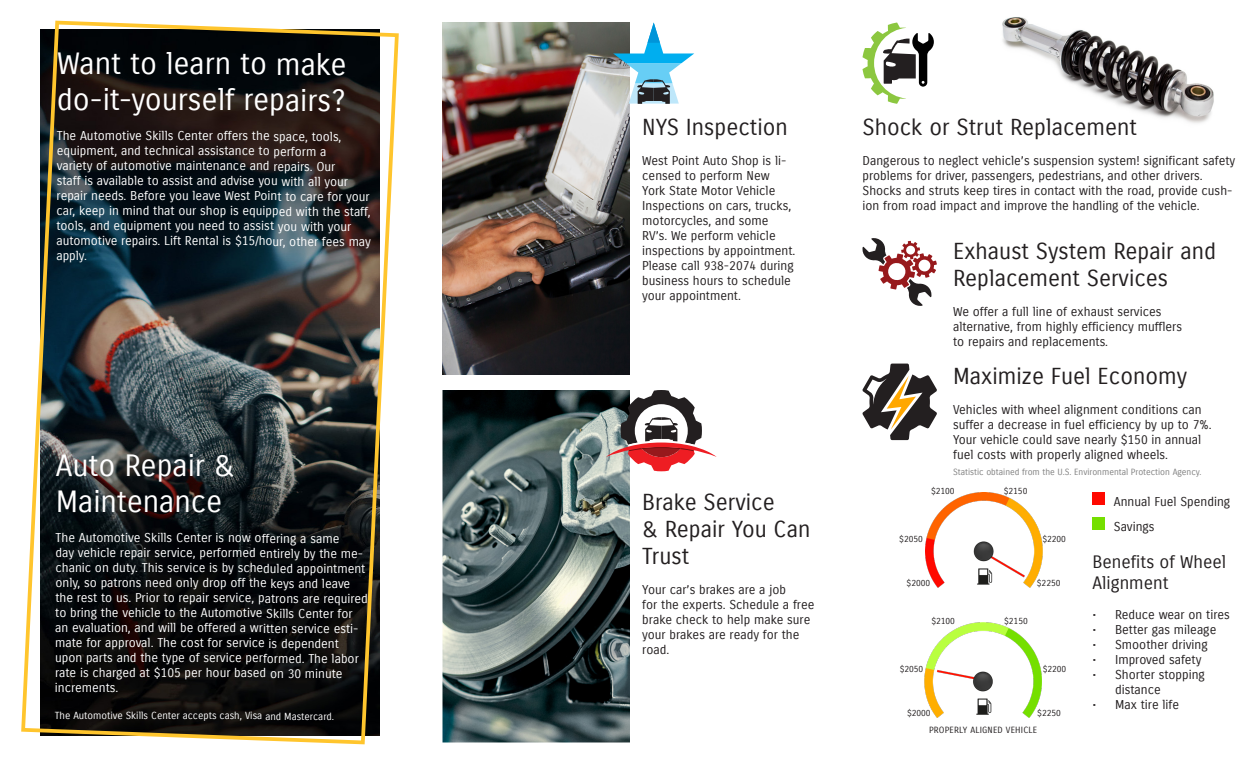
<style>
.page{position:relative;width:1260px;height:765px;background:#fff}
.page>*{position:absolute;margin:0;border:0;box-sizing:border-box;transform-origin:0 0}
.t1{font:30px/36px "Carrois Gothic";letter-spacing:-.005em;color:#fff}
.t2{font:22.5px/27px "Carrois Gothic";color:#231f20}
.t3{font:17.5px/21px "Carrois Gothic";color:#231f20}
.t4{font:12.5px/15px "Carrois Gothic";color:#231f20}
.t5{font:12.5px/14.9px "Carrois Gothic";letter-spacing:-.005em;color:#fff}
.t6{font:10px "Carrois Gothic";letter-spacing:-.005em;color:#fff}
.t7{font:8.75px "Carrois Gothic";color:#231f20}
.t8{font:8.75px "Carrois Gothic";color:#808080}
.t9{font:8.75px "Carrois Gothic";letter-spacing:.02em;color:#231f20}
</style>
<div class="page">
<img style="left:442px;top:22px;width:188px;height:353px">
<img style="left:442px;top:390px;width:188px;height:352px">
<img style="left:21px;top:20px;width:378px;height:725px">
<svg style="left:606px;top:390px;width:111px;height:81px"></svg>
<svg style="left:613px;top:22px;width:81px;height:82px"></svg>
<img style="left:925px;top:492px;width:118px;height:95px">
<div style="left:1093px;top:493px;width:12px;height:12px;background:#ff0900"></div>
<div style="left:1093px;top:517px;width:12px;height:13px;background:#75df00"></div>
<svg style="left:862px;top:23px;width:72px;height:81px"></svg>
<img style="left:1002px;top:17px;width:212px;height:106px">
<img style="left:924px;top:622px;width:118px;height:95px">
<svg style="left:862px;top:364px;width:75px;height:76px"></svg>
<svg style="left:862px;top:238px;width:75px;height:68px"></svg>
<p class="t1" style="left:57px;top:46px;width:291px">Want to learn to make do-it-yourself repairs?</p>
<p class="t5" style="left:56px;top:129px;width:316px">The Automotive Skills Center offers the space, tools, equipment, and technical assistance to perform a<br>variety of automotive maintenance and repairs. Our<br>staff is available to assist and advise you with all your repair needs. Before you leave West Point to care for your car, keep in mind that our shop is equipped with the staff, tools, and equipment you need to assist you with your automotive repairs. Lift Rental is $15/hour, other fees may apply.</p>
<p class="t1" style="left:56px;top:448px;width:181px">Auto Repair &amp;<br>Maintenance</p>
<p class="t5" style="left:55px;top:531px;width:312px">The Automotive Skills Center is now offering a same<br>day vehicle repair service, performed entirely by the me&shy;chanic on duty. This service is by scheduled appointment only, so patrons need only drop off the keys and leave</p>
<p class="t5" style="left:55px;top:591px;width:314px">the rest to us. Prior to repair service, patrons are required to bring the vehicle to the Automotive Skills Center for</p>
<p class="t5" style="left:55px;top:621px;width:305px">an evaluation, and will be offered a written service esti&shy;mate for approval. The cost for service is dependent</p>
<p class="t5" style="left:55px;top:651px;width:305px">upon parts and the type of service performed. The labor rate is charged at $105 per hour based on 30 minute</p>
<p class="t5" style="left:55px;top:680px;width:65px">increments.</p>
<p class="t6" style="left:55px;top:710px;width:281px">The Automotive Skills Center accepts cash, Visa and Mastercard.</p>
<p class="t2" style="left:642px;top:114px;width:147px">NYS Inspection</p>
<p class="t4" style="left:642px;top:154px;width:146px">West Point Auto Shop is li&shy;censed to perform New</p>
<p class="t4" style="left:642px;top:184px;width:155px">York State Motor Vehicle<br>Inspections on cars, trucks, motorcycles, and some<br>RV’s. We perform vehicle inspections by appointment.<br>Please call 938-2074 during business hours to schedule your appointment.</p>
<p class="t2" style="left:642px;top:489px;width:170px">Brake Service<br>&amp; Repair You Can<br>Trust</p>
<p class="t4" style="left:642px;top:582px;width:174px">Your car’s brakes are a job<br>for the experts. Schedule a free brake check to help make sure your brakes are ready for the road.</p>
<p class="t2" style="left:863px;top:114px;width:276px">Shock or Strut Replacement</p>
<p class="t4" style="left:863px;top:154px;width:374px">Dangerous to neglect vehicle’s suspension system! significant safety problems for driver, passengers, pedestrians, and other drivers.<br>Shocks and struts keep tires in contact with the road, provide cush&shy;ion from road impact and improve the handling of the vehicle.</p>
<p class="t2" style="left:953px;top:238px;width:265px">Exhaust System Repair and<br>Replacement Services</p>
<p class="t4" style="left:953px;top:304px;width:231px">We offer a full line of exhaust services alternative, from highly efficiency mufflers to repairs and replacements.</p>
<p class="t2" style="left:953px;top:363px;width:235px">Maximize Fuel Economy</p>
<p class="t4" style="left:953px;top:403px;width:260px">Vehicles with wheel alignment conditions can suffer a decrease in fuel efficiency by up to 7%.<br>Your vehicle could save nearly $150 in annual fuel costs with properly aligned wheels.</p>
<p class="t8" style="left:953px;top:467px;width:250px">Statistic obtained from the U.S. Environmental Protection Agency.</p>
<p class="t7" style="left:931px;top:486px;width:25px">$2100</p>
<p class="t7" style="left:1004px;top:486px;width:25px">$2150</p>
<p class="t7" style="left:899px;top:534px;width:25px">$2050</p>
<p class="t7" style="left:1042px;top:534px;width:25px">$2200</p>
<p class="t7" style="left:907px;top:578px;width:25px">$2000</p>
<p class="t7" style="left:1037px;top:578px;width:25px">$2250</p>
<p class="t7" style="left:931px;top:616px;width:25px">$2100</p>
<p class="t7" style="left:1004px;top:616px;width:25px">$2150</p>
<p class="t7" style="left:900px;top:664px;width:25px">$2050</p>
<p class="t7" style="left:1043px;top:664px;width:25px">$2200</p>
<p class="t7" style="left:907px;top:708px;width:25px">$2000</p>
<p class="t7" style="left:1037px;top:708px;width:25px">$2250</p>
<p class="t9" style="left:929px;top:725px;width:110px">PROPERLY ALIGNED VEHICLE</p>
<p class="t4" style="left:1114px;top:494px;width:118px">Annual Fuel Spending</p>
<p class="t4" style="left:1114px;top:519px;width:42px">Savings</p>
<p class="t3" style="left:1093px;top:551px;width:135px">Benefits of Wheel<br>Alignment</p>
<p class="t4" style="left:1093px;top:607px;width:139px">• Reduce wear on tires</p>
<p class="t4" style="left:1093px;top:622px;width:125px">• Better gas mileage</p>
<p class="t4" style="left:1093px;top:637px;width:117px">• Smoother driving</p>
<p class="t4" style="left:1093px;top:652px;width:110px">• Improved safety</p>
<p class="t4" style="left:1115px;top:667px;width:91px;text-indent:-22px">• Shorter stopping distance</p>
<p class="t4" style="left:1093px;top:697px;width:88px">• Max tire life</p>
</div>
